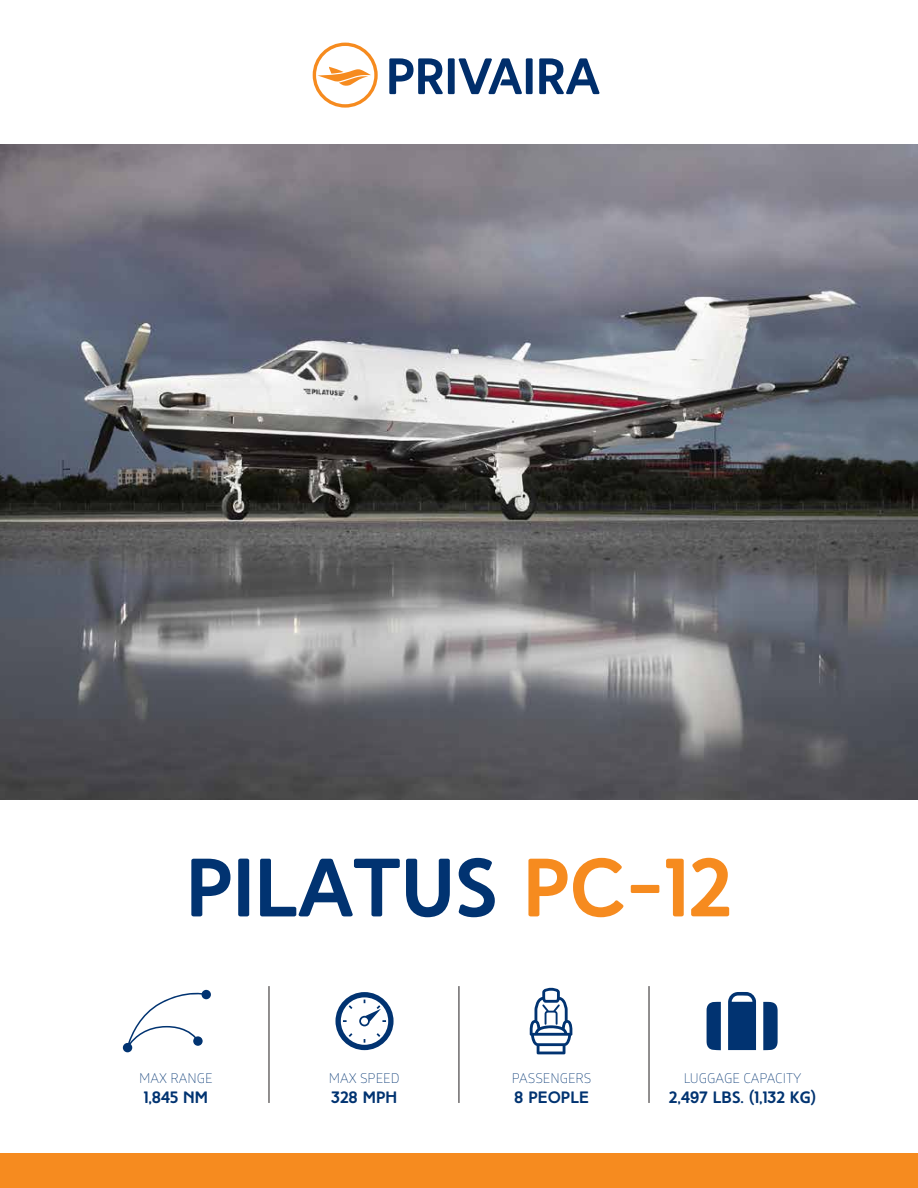
<style>
.page{position:relative;width:918px;height:1188px;background:#fff}
.page>*{position:absolute;margin:0;border:0;box-sizing:border-box;transform-origin:0 0}
.t1{font:700 82.5px "High Tide";color:#013371}
.t2{font:700 16.5px "High Tide";color:#013371}
.t3{font:300 13.5px "Glober";color:#013371}
.s1{color:#f68b1f}
</style>
<div class="page">
<img style="left:0;top:145px;width:918px;height:654px">
<div style="left:0;top:1154px;width:918px;height:34px;background:#f68b1f"></div>
<svg style="left:123px;top:990px;width:88px;height:62px"></svg>
<hr style="left:269px;top:986px;width:1px;height:117px;background:#231f20">
<hr style="left:459px;top:986px;width:1px;height:117px;background:#231f20">
<hr style="left:649px;top:986px;width:1px;height:117px;background:#231f20">
<svg style="left:335px;top:992px;width:59px;height:58px"></svg>
<svg style="left:530px;top:988px;width:42px;height:66px"></svg>
<svg style="left:728px;top:992px;width:28px;height:58px;background:#1a477f"></svg>
<svg style="left:707px;top:1002px;width:14px;height:48px"></svg>
<svg style="left:763px;top:1002px;width:15px;height:48px"></svg>
<svg style="left:389px;top:58px;width:54px;height:36px"></svg>
<div style="left:448px;top:58px;width:7px;height:36px;background:#002e6b"></div>
<svg style="left:458px;top:58px;width:64px;height:36px"></svg>
<div style="left:526px;top:58px;width:7px;height:36px;background:#002e6b"></div>
<svg style="left:539px;top:58px;width:61px;height:36px"></svg>
<svg style="left:313px;top:43px;width:65px;height:65px"></svg>
<h1 class="t1" style="left:186px;top:838px;width:548px">PILATUS <span class="s1">PC-12</span></h1>
<p class="t3" style="left:139px;top:1069px;width:75px">MAX RANGE</p>
<p class="t2" style="left:144px;top:1087px;width:66px">1,845 NM</p>
<p class="t3" style="left:329px;top:1069px;width:72px">MAX SPEED</p>
<p class="t2" style="left:331px;top:1087px;width:67px">328 MPH</p>
<p class="t3" style="left:512px;top:1069px;width:81px">PASSENGERS</p>
<p class="t2" style="left:514px;top:1087px;width:76px">8 PEOPLE</p>
<p class="t3" style="left:684px;top:1069px;width:119px">LUGGAGE CAPACITY</p>
<p class="t2" style="left:669px;top:1087px;width:149px">2,497 LBS. (1,132 KG)</p>
</div>
